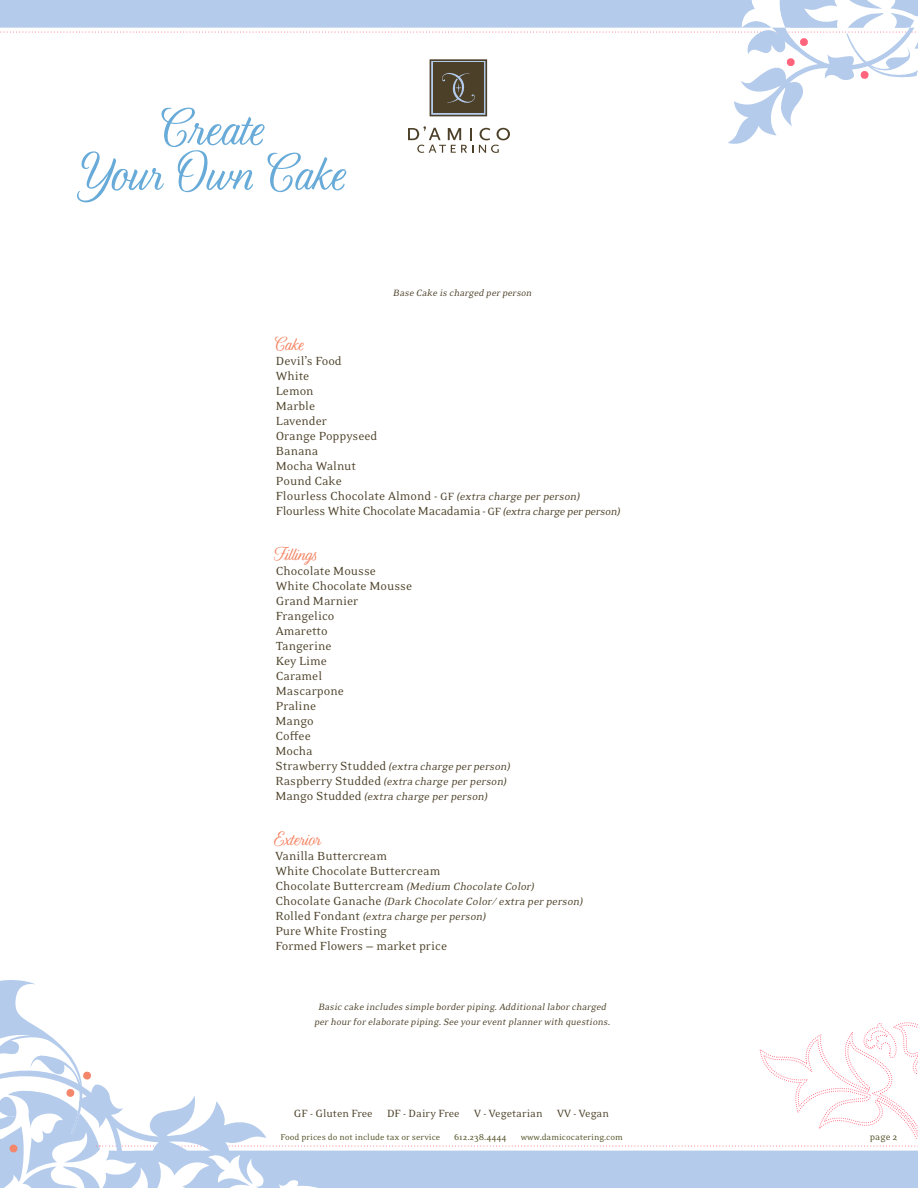
<style>
.page{position:relative;width:918px;height:1188px;background:#fff}
.page>*{position:absolute;margin:0;border:0;box-sizing:border-box;transform-origin:0 0}
.Big_Title_Header{font:61.5px/45px "Lavender Script Pro";color:#68abd8;text-align:center}
.Planning_Guidelines{font:22.5px "Lavender Script Pro";color:#f48463}
.Sig_Cocktail_Body_Co{font:22.5px "Lavender Script Pro";color:#f48463}
.Planning_Guidelines-2{font:13.5px/15px "Eidetic Neo OT";color:#4d422a}
.Sig_Cocktail_Body_Co-2{font:13.5px/15px "Eidetic Neo OT";color:#4d422a}
.Sig_Cocktail_Body_Co-3{font:italic 12px/15px "Eidetic Neo OT";color:#4d422a}
.t1{font:12px "Eidetic Neo OT";color:#4d422a}
.Planning_Guidelines-3{font:italic 10.5px/15px "Eidetic Neo OT";color:#4d422a;text-align:center}
.t2{font:10.5px "Eidetic Neo OT";color:#525026}
.t3{font:9.75px "Eidetic Neo OT";color:#525026}
.s1{font-size:12px}
.s2{font-style:italic;font-size:12px}
.s3{font-style:normal;font-size:13.5px}
</style>
<div class="page">
<svg style="left:0;top:0;width:918px;height:153px"></svg>
<svg style="left:0;top:980px;width:918px;height:208px"></svg>
<p class="Big_Title_Header" style="left:82px;top:105px;width:267px">Create<br>Your Own Cake</p>
<p class="Planning_Guidelines-3" style="left:393px;top:286px;width:142px">Base Cake is charged per person</p>
<p class="Planning_Guidelines" style="left:276px;top:333px;width:30px">Cake</p>
<p class="Planning_Guidelines-2" style="left:276px;top:353px;width:348px">Devil’s Food<br>White<br>Lemon<br>Marble<br>Lavender<br>Orange Poppyseed<br>Banana<br>Mocha Walnut<br>Pound Cake<br>Flourless Chocolate Almond - <span class="s1">GF</span> <span class="s2">(extra chargeper person)<br></span>Flourless White Chocolate Macadamia -<span class="s1">GF</span> <span class="s2">(extra chargeperperson)</span></p>
<p class="Planning_Guidelines" style="left:276px;top:543px;width:43px">Fillings</p>
<p class="Planning_Guidelines-2" style="left:276px;top:563px;width:138px">Chocolate Mousse<br>White Chocolate Mousse<br>Grand Marnier<br>Frangelico<br>Amaretto<br>Tangerine<br>Key Lime<br>Caramel<br>Mascarpone<br>Praline</p>
<p class="Sig_Cocktail_Body_Co-2" style="left:275px;top:713px;width:40px">Mango</p>
<p class="Sig_Cocktail_Body_Co-2" style="left:275px;top:728px;width:37px">Coffee</p>
<p class="Sig_Cocktail_Body_Co-2" style="left:275px;top:743px;width:39px">Mocha</p>
<p class="Sig_Cocktail_Body_Co-3" style="left:275px;top:759px;width:238px"><span class="s3">S t r awb e r ry S t u d d e d</span> (extra charge per person)<br><span class="s3">Ra s pb e rry S t u d d e d</span> (extra charge per person)<br><span class="s3">M an g o S t u d d e d</span> (extra charge per person)</p>
<p class="Sig_Cocktail_Body_Co" style="left:275px;top:828px;width:48px">Exterior</p>
<p class="Sig_Cocktail_Body_Co-2" style="left:275px;top:848px;width:167px">Vanilla Buttercream<br>White Chocolate Buttercream</p>
<p class="Sig_Cocktail_Body_Co-3" style="left:275px;top:879px;width:311px"><span class="s3">C h o c o l at e B utt e r c r e am</span> (Medium Chocolate Color)<br><span class="s3">C h o c o l a t e G an a c h e</span> (Dark Chocolate Color/ extra per person)<br><span class="s3">Ro l l e d F o n d an t</span> (extra charge per person)</p>
<p class="Sig_Cocktail_Body_Co-2" style="left:275px;top:923px;width:173px">Pure White Frosting<br>Formed Flowers — market price</p>
<p class="Planning_Guidelines-3" style="left:314px;top:999px;width:299px">Basic cake includes simple border piping.Additionallabor charged per hour for elaborate piping.See your event planner with questions.</p>
<p class="t1" style="left:294px;top:1107px;width:317px">GF - Gluten Free DF - Dairy Free V - Vegetarian VV - Vegan</p>
<p class="t3" style="left:280px;top:1132px;width:161px">Food prices do not include tax or service</p>
<p class="t3" style="left:454px;top:1132px;width:54px">612.238.4444</p>
<p class="t3" style="left:521px;top:1132px;width:104px">www.damicocatering.com</p>
<p class="t2" style="left:870px;top:1132px;width:29px">page 2</p>
</div>
